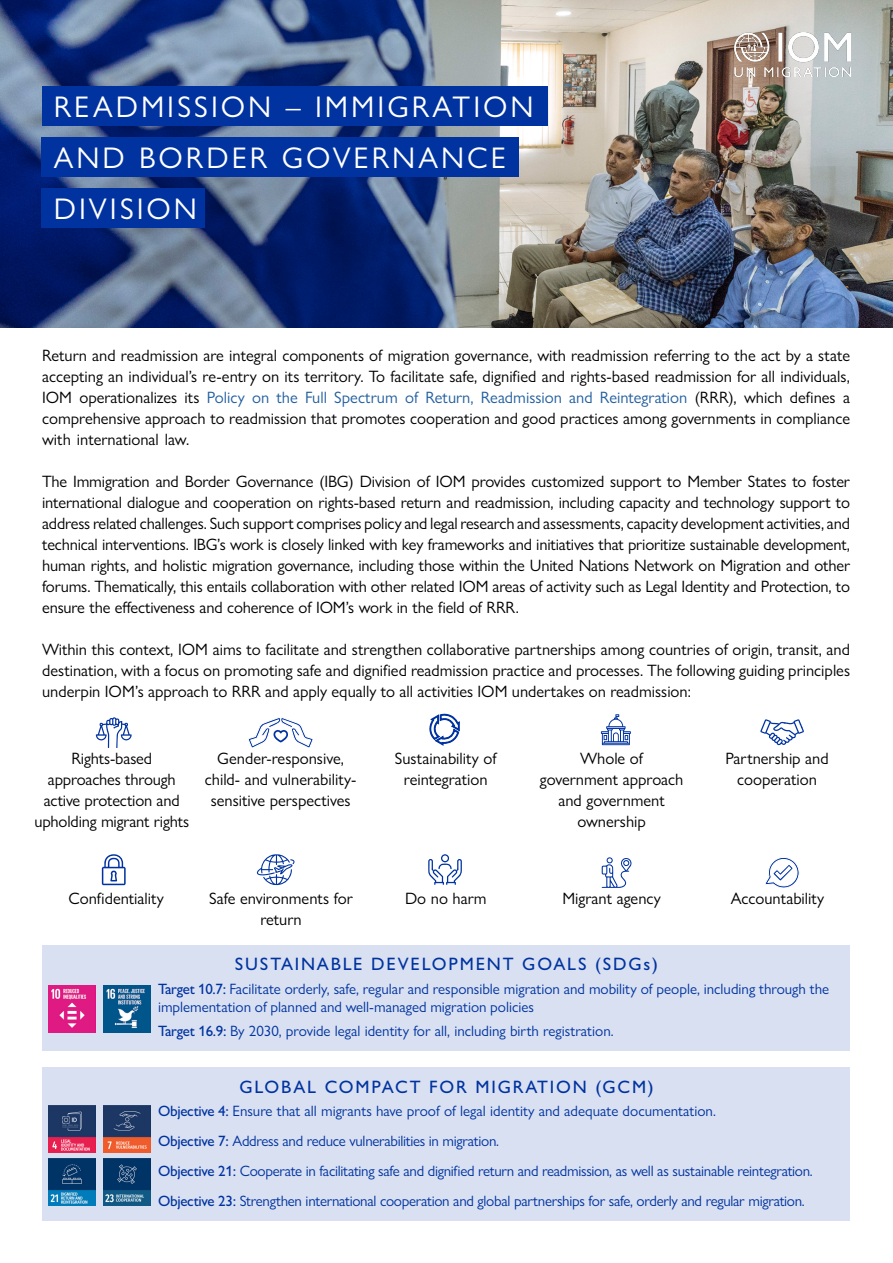
<style>
.page{position:relative;width:893px;height:1263px;background:#fff}
.page>*{position:absolute;margin:0;border:0;box-sizing:border-box;transform-origin:0 0}
.t1{font:30px/51px "Gill Sans Nova";letter-spacing:.1em;color:#fff}
.t2{font:500 18px "Gill Sans Nova";letter-spacing:.1em;color:#0033a0}
.t3{font:16.5px/21px "Gill Sans Nova";color:#000;text-align:center}
.t4{font:15px/30px "Gill Sans Nova";letter-spacing:-.02em;color:#0033a0}
.t5{font:15px/18px "Gill Sans Nova";color:#0033a0}
.s1{color:#215e9e}
.s2{font-weight:500}
</style>
<div class="page">
<img style="left:0;top:0;width:893px;height:327px">
<div style="left:42px;top:87px;width:505px;height:39px;background:#0033a0"></div>
<div style="left:42px;top:138px;width:477px;height:39px;background:#0033a0"></div>
<div style="left:42px;top:189px;width:163px;height:39px;background:#0033a0"></div>
<div style="left:43px;top:945px;width:807px;height:105px;background:#d9e0f1"></div>
<img style="left:48px;top:985px;width:48px;height:48px">
<img style="left:103px;top:985px;width:47px;height:48px">
<img style="left:734px;top:33px;width:116px;height:44px">
<div style="left:43px;top:1067px;width:807px;height:153px;background:#d9e0f1"></div>
<img style="left:48px;top:1105px;width:48px;height:47px">
<img style="left:103px;top:1105px;width:47px;height:47px">
<img style="left:48px;top:1159px;width:48px;height:47px">
<img style="left:103px;top:1159px;width:47px;height:47px">
<svg style="left:96px;top:717px;width:36px;height:31px"></svg>
<svg style="left:601px;top:714px;width:30px;height:31px"></svg>
<svg style="left:760px;top:719px;width:44px;height:26px"></svg>
<svg style="left:102px;top:854px;width:24px;height:31px"></svg>
<svg style="left:765px;top:857px;width:34px;height:31px"></svg>
<svg style="left:257px;top:854px;width:38px;height:32px"></svg>
<svg style="left:602px;top:857px;width:30px;height:31px"></svg>
<svg style="left:428px;top:854px;width:34px;height:31px"></svg>
<svg style="left:248px;top:717px;width:65px;height:31px"></svg>
<svg style="left:429px;top:713px;width:31px;height:32px"></svg>
<h1 class="t1" style="left:54px;top:81px;width:481px">READMISSION – IMMIGRATION<br>AND BORDER GOVERNANCE<br>DIVISION</h1>
<p class="t3" style="left:42px;top:344px;width:809px;text-align:justify">Return and readmission are integral components of migration governance, with readmission referring to the act by a state accepting an individual’s re-entry on its territory. To facilitate safe, dignified and rights-based readmission for all individuals, IOM operationalizes its <span class="s1">Policy on the Full Spectrum of Return, Readmission and Reintegration</span> (RRR), which defines a comprehensive approach to readmission that promotes cooperation and good practices among governments in compliance with international law.</p>
<p class="t3" style="left:42px;top:470px;width:809px;text-align:justify">The Immigration and Border Governance (IBG) Division of IOM provides customized support to Member States to foster international dialogue and cooperation on rights-based return and readmission, including capacity and technology support to address related challenges. Such support comprises policy and legal research and assessments, capacity development activities, and technical interventions. IBG’s work is closely linked with key frameworks and initiatives that prioritize sustainable development, human rights, and holistic migration governance, including those within the United Nations Network on Migration and other forums. Thematically, this entails collaboration with other related IOM areas of activity such as Legal Identity and Protection, to ensure the effectiveness and coherence of IOM’s work in the field of RRR.</p>
<p class="t3" style="left:42px;top:638px;width:809px;text-align:justify">Within this context, IOM aims to facilitate and strengthen collaborative partnerships among countries of origin, transit, and destination, with a focus on promoting safe and dignified readmission practice and processes. The following guiding principles underpin IOM’s approach to RRR and apply equally to all activities IOM undertakes on readmission:</p>
<p class="t3" style="left:34px;top:748px;width:156px">Rights-based approaches through active protection and upholding migrant rights</p>
<p class="t3" style="left:205px;top:748px;width:153px">Gender-responsive, child- and vulnerability&shy;sensitive perspectives</p>
<p class="t3" style="left:395px;top:748px;width:103px">Sustainability of reintegration</p>
<p class="t3" style="left:540px;top:748px;width:145px">Whole of government approach and government ownership</p>
<p class="t3" style="left:725px;top:748px;width:105px">Partnership and cooperation</p>
<p class="t3" style="left:69px;top:888px;width:97px">Confidentiality</p>
<p class="t3" style="left:209px;top:888px;width:145px">Safe environments for</p>
<p class="t3" style="left:405px;top:888px;width:83px">Do no harm</p>
<p class="t3" style="left:562px;top:888px;width:100px">Migrant agency</p>
<p class="t3" style="left:731px;top:888px;width:95px">Accountability</p>
<p class="t3" style="left:260px;top:909px;width:43px">return</p>
<p class="t2" style="left:235px;top:953px;width:425px">SUSTAINABLE DEVELOPMENT GOALS (SDGs)</p>
<p class="t5" style="left:158px;top:979px;width:673px"><span class="s2">Target 10.7:</span> Facilitate orderly, safe, regular and responsible migration and mobility of people, including through the implementation of planned and well-managed migration policies</p>
<p class="t5" style="left:158px;top:1021px;width:457px"><span class="s2">Target 16.9:</span> By 2030, provide legal identity for all, including birth registration.</p>
<p class="t2" style="left:240px;top:1076px;width:416px">GLOBAL COMPACT FOR MIGRATION (GCM)</p>
<p class="t4" style="left:158px;top:1096px;width:656px"><span class="s2">Objective 4:</span> Ensure that all migrants have proof of legal identity and adequate documentation.<br><span class="s2">Objective 7:</span> Address and reduce vulnerabilities in migration.<br><span class="s2">Objective 21:</span> Cooperate in facilitating safe and dignified return and readmission, as well as sustainable reintegration.<br><span class="s2">Objective 23:</span> Strengthen international cooperation and global partnerships for safe, orderly and regular migration.</p>
</div>
